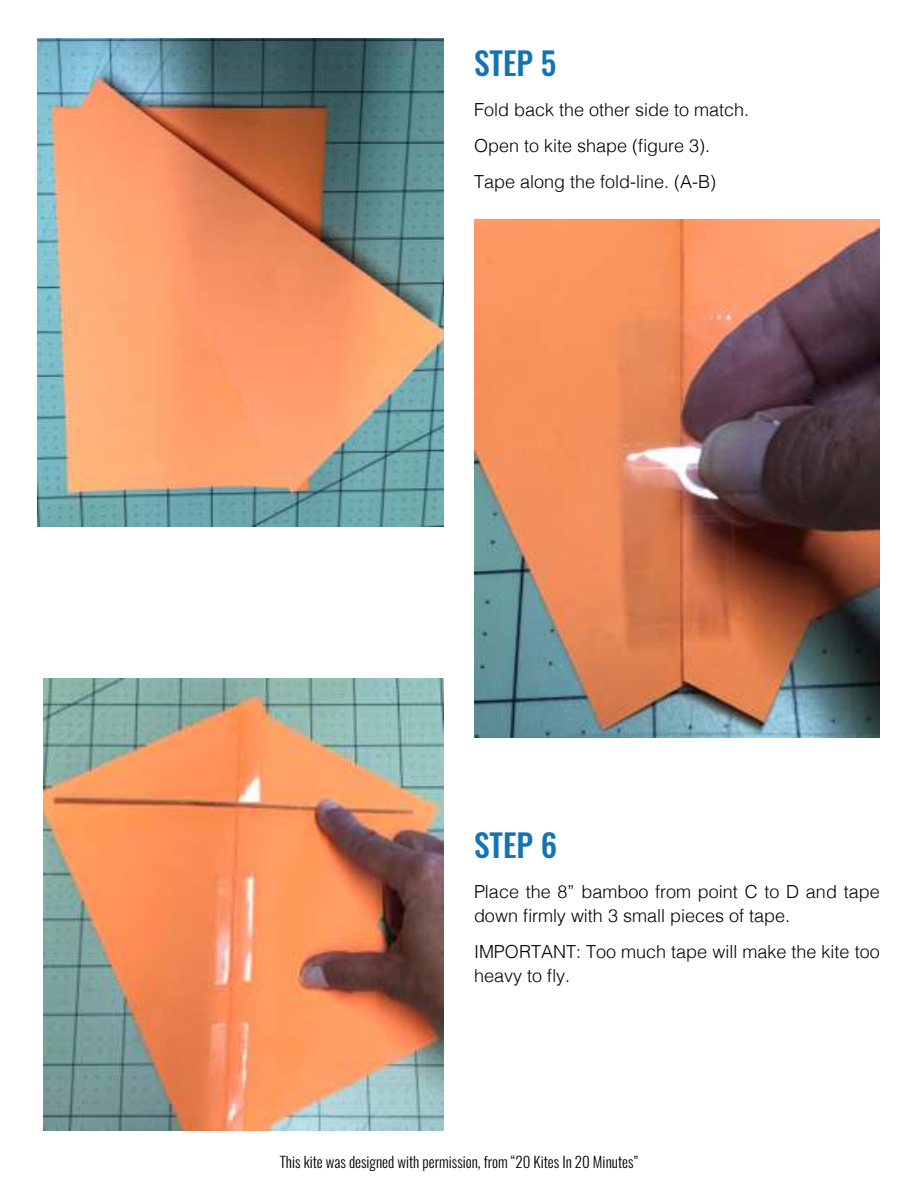
<style>
.page{position:relative;width:918px;height:1188px;background:#fff}
.page>*{position:absolute;margin:0;border:0;box-sizing:border-box;transform-origin:0 0}
.t1{font:500 31.5px "Oswald";color:#1473b5}
.t2{font:300 18px/36px "Helvetica";color:#000}
.t3{font:300 15px "Oswald";color:#000}
</style>
<div class="page">
<img style="left:37px;top:38px;width:407px;height:489px">
<img style="left:474px;top:219px;width:406px;height:519px">
<img style="left:44px;top:679px;width:400px;height:452px">
<h1 class="t1" style="left:474px;top:47px;width:84px">STEP 5</h1>
<p class="t2" style="left:474px;top:94px;width:277px">Fold back the other side to match.<br>Open to kite shape (figure 3).<br>Tape along the fold-line. (A-B)</p>
<h1 class="t1" style="left:474px;top:829px;width:85px">STEP 6</h1>
<p class="t2" style="left:474px;top:882px;width:407px;line-height:24px">Place the 8” bamboo from point C to D and tape down firmly with 3 small pieces of tape.</p>
<p class="t2" style="left:474px;top:942px;width:407px;line-height:24px">IMPORTANT: Too much tape will make the kite too heavy to fly.</p>
<p class="t3" style="left:280px;top:1155px;width:360px">This kite was designed with permission, from “20 Kites In 20 Minutes”</p>
</div>
